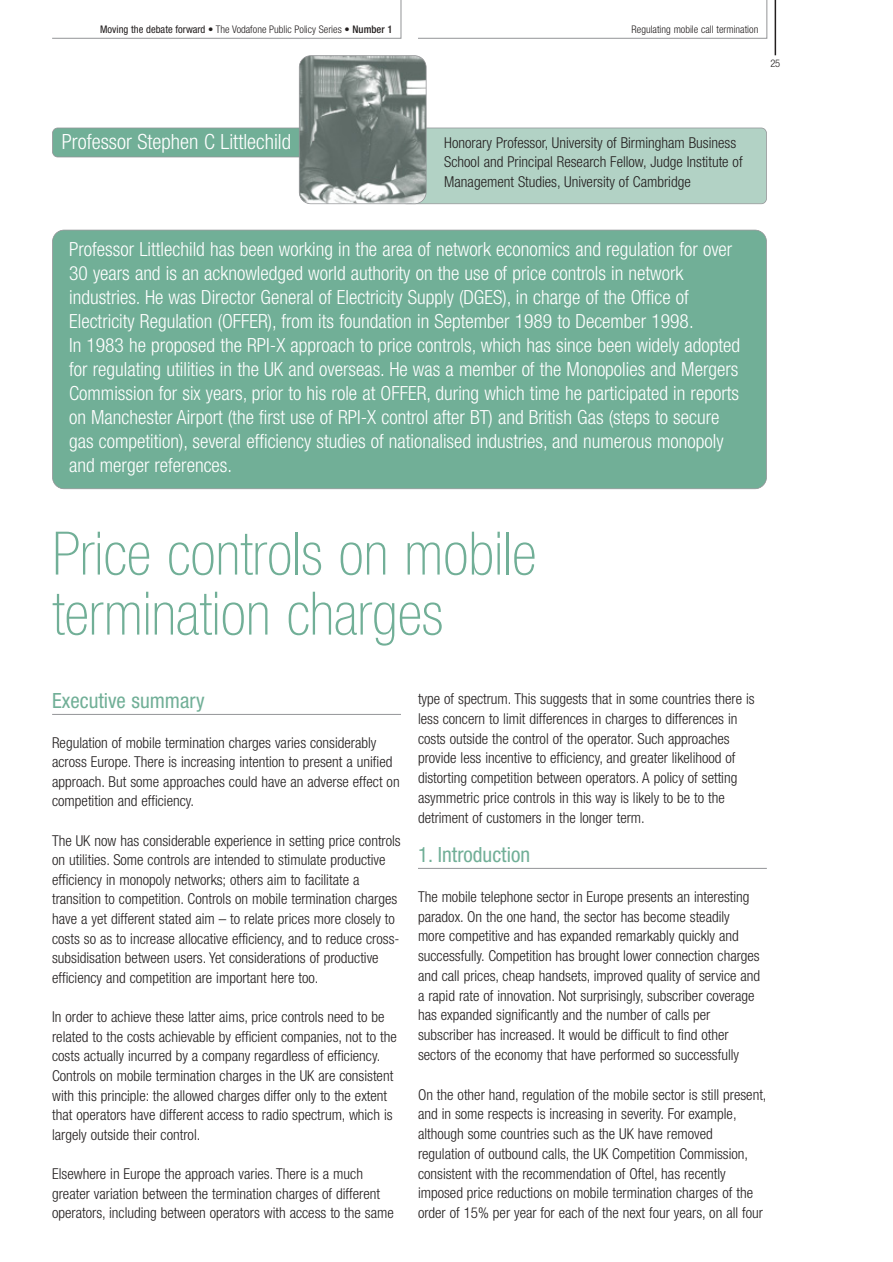
<style>
.page{position:relative;width:893px;height:1262px;background:#fff}
.page>*{position:absolute;margin:0;border:0;box-sizing:border-box;transform-origin:0 0}
.t1{font:100 condensed 60px/60px "Helvetica Neue";color:#71af97}
.t2{font:condensed 21px "Helvetica Neue";color:#71af97}
.t3{font:300 condensed 21px "Helvetica Neue";color:#fff}
.t4{font:300 condensed 19.5px/24px "Helvetica Neue";color:#fff}
.t5{font:300 condensed 15px/19.8px "Helvetica Neue";color:#231f1f}
.t6{font:300 condensed 10.5px "Helvetica Neue";color:#231f1f}
.s1{font-weight:400}
.s2{font-weight:500}
</style>
<div class="page">
<svg style="left:52px;top:0;width:715px;height:39px"></svg>
<hr style="left:774px;top:0;width:2px;height:55px;background:#231f1f">
<div style="left:401px;top:128px;width:365px;height:76px;background:#b2d2c5;border-radius:5px"></div>
<div style="left:401px;top:128px;width:365px;height:76px;border:2px solid #939497;border-radius:6px"></div>
<div style="left:52px;top:128px;width:286px;height:29px;background:#71af97;border-radius:5px"></div>
<div style="left:52px;top:128px;width:286px;height:29px;border:2px solid #939497;border-radius:6px"></div>
<img style="left:300px;top:56px;width:126px;height:148px;border-radius:12px">
<div style="left:299px;top:55px;width:127px;height:149px;border:2px solid #939497;border-radius:12px"></div>
<div style="left:52px;top:230px;width:714px;height:259px;background:#71af97;border-radius:12px"></div>
<div style="left:52px;top:230px;width:714px;height:259px;border:2px solid #939497;border-radius:12px"></div>
<hr style="left:52px;top:714px;width:349px;height:1px;background:#939497">
<hr style="left:418px;top:868px;width:348px;height:1px;background:#939497">
<p class="t6" style="left:100px;top:25px;width:294px"><span class="s1">Moving the debate forward</span> • The Vodafone Public Policy Series • <span class="s2">Number 1</span></p>
<p class="t6" style="left:631px;top:25px;width:128px">Regulating mobile call termination</p>
<p class="t6" style="left:770px;top:59px;width:11px">25</p>
<h2 class="t3" style="left:62px;top:134px;width:231px">Professor Stephen C Littlechild</h2>
<p class="t5" style="left:444px;top:134px;width:300px">Honorary Professor, University of Birmingham Business<br>School and Principal Research Fellow, Judge Institute of<br>Management Studies, University of Cambridge</p>
<p class="t4" style="left:69px;top:239px;width:672px">Professor Littlechild has been working in the area of network economics and regulation for over 30 years and is an acknowledged world authority on the use of price controls in network industries. He was Director General of Electricity Supply (DGES), in charge of the Office of Electricity Regulation (OFFER), from its foundation in September 1989 to December 1998.<br>In 1983 he proposed the RPI-X approach to price controls, which has since been widely adopted for regulating utilities in the UK and overseas. He was a member of the Monopolies and Mergers Commission for six years, prior to his role at OFFER, during which time he participated in reports on Manchester Airport (the first use of RPI-X control after BT) and British Gas (steps to secure gas competition), several efficiency studies of nationalised industries, and numerous monopoly and merger references.</p>
<h1 class="t1" style="left:52px;top:528px;width:486px">Price controls on mobile termination charges</h1>
<h2 class="t2" style="left:52px;top:693px;width:154px">Executive summary</h2>
<p class="t5" style="left:52px;top:733px;width:349px">Regulation of mobile termination charges varies considerably across Europe. There is increasing intention to present a unified approach. But some approaches could have an adverse effect on competition and efficiency.</p>
<p class="t5" style="left:52px;top:831px;width:350px">The UK now has considerable experience in setting price controls on utilities. Some controls are intended to stimulate productive efficiency in monopoly networks; others aim to facilitate a transition to competition. Controls on mobile termination charges have a yet different stated aim – to relate prices more closely to costs so as to increase allocative efficiency, and to reduce cross&shy;subsidisation between users. Yet considerations of productive efficiency and competition are important here too.</p>
<p class="t5" style="left:52px;top:1008px;width:346px">In order to achieve these latter aims, price controls need to be related to the costs achievable by efficient companies, not to the costs actually incurred by a company regardless of efficiency.<br>Controls on mobile termination charges in the UK are consistent with this principle: the allowed charges differ only to the extent that operators have different access to radio spectrum, which is largely outside their control.</p>
<p class="t5" style="left:52px;top:1165px;width:343px">Elsewhere in Europe the approach varies. There is a much greater variation between the termination charges of different operators, including between operators with access to the same</p>
<p class="t5" style="left:418px;top:690px;width:338px">type of spectrum. This suggests that in some countries there is less concern to limit differences in charges to differences in costs outside the control of the operator. Such approaches provide less incentive to efficiency, and greater likelihood of distorting competition between operators. A policy of setting asymmetric price controls in this way is likely to be to the detriment of customers in the longer term.</p>
<h2 class="t2" style="left:418px;top:847px;width:113px">1. Introduction</h2>
<p class="t5" style="left:418px;top:887px;width:344px">The mobile telephone sector in Europe presents an interesting paradox. On the one hand, the sector has become steadily more competitive and has expanded remarkably quickly and successfully. Competition has brought lower connection charges and call prices, cheap handsets, improved quality of service and a rapid rate of innovation. Not surprisingly, subscriber coverage has expanded significantly and the number of calls per subscriber has increased. It would be difficult to find other sectors of the economy that have performed so successfully</p>
<p class="t5" style="left:418px;top:1085px;width:350px">On the other hand, regulation of the mobile sector is still present, and in some respects is increasing in severity. For example, although some countries such as the UK have removed regulation of outbound calls, the UK Competition Commission, consistent with the recommendation of Oftel, has recently imposed price reductions on mobile termination charges of the order of 15% per year for each of the next four years, on all four</p>
</div>
